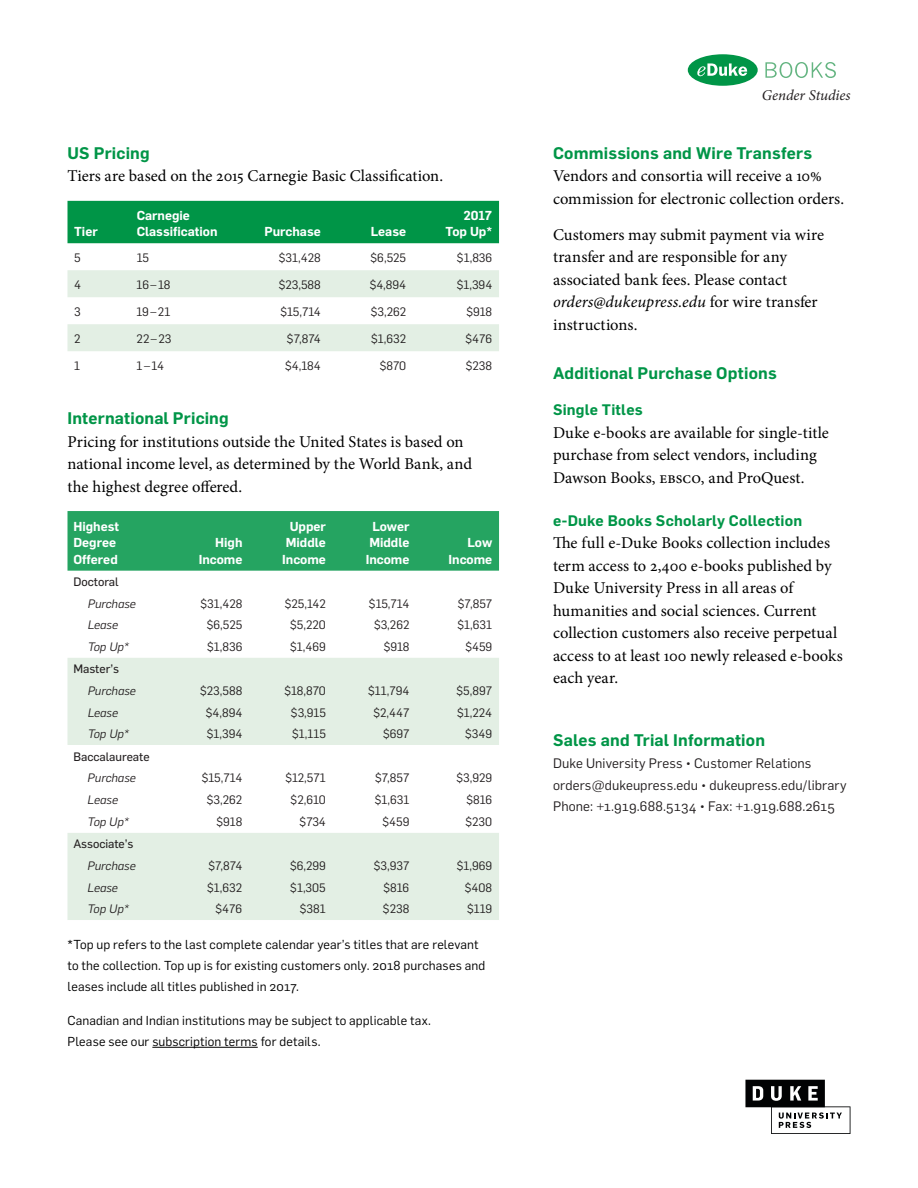
<style>
.page{position:relative;width:918px;height:1188px;background:#fff}
.page>*{position:absolute;margin:0;border:0;box-sizing:border-box;transform-origin:0 0}
.t1{font:16.5px/22.5px "Minion Pro";color:#000}
.t2{font:600 16.5px "Flama";letter-spacing:.01em;color:#009547}
.t3{font:600 15px "Flama";letter-spacing:.02em;color:#009547}
.t4{font:italic 15px "Minion Pro";letter-spacing:-.005em;color:#231f20}
.t5{font:13.5px/21.8px "Flama";letter-spacing:.01em;color:#231f20}
.t6{font:12.75px/21px "Flama";letter-spacing:.01em;color:#000}
.t7{font:600 12.75px/16.5px "Flama";color:#fff;text-align:right}
.t8{font:12px "Flama";color:#231f20}
.t9{font:italic 12px "Flama";color:#231f20}
.t10{font:12px "Flama Basic";color:#231f20}
.s1{font-style:italic}
</style>
<div class="page">
<div style="left:745px;top:1080px;width:80px;height:27px;background:#010203"></div>
<svg style="left:753px;top:1086px;width:10px;height:15px"></svg>
<svg style="left:771px;top:1086px;width:80px;height:48px"></svg>
<div style="left:688px;top:54px;width:70px;height:32px;background:#009547;border-radius:50%"></div>
<svg style="left:697px;top:63px;width:50px;height:13px"></svg>
<svg style="left:765px;top:62px;width:71px;height:16px"></svg>
<div style="left:68px;top:201px;width:431px;height:42px;background:#009547"></div>
<svg style="left:68px;top:270px;width:431px;height:81px"></svg>
<hr style="left:152px;top:1047px;width:106px;height:1px;background:#000">
<div style="left:68px;top:511px;width:431px;height:60px;background:#25a461"></div>
<svg style="left:68px;top:658px;width:431px;height:262px;fill:#e3efe4"></svg>
<p class="t2" style="left:68px;top:141px;width:84px">US Pricing</p>
<p class="t1" style="left:68px;top:165px;width:377px">Tiers are based on the 2015 Carnegie Basic Classification.</p>
<p class="t7" style="left:74px;top:223px;width:25px">Tier</p>
<p class="t7" style="left:137px;top:207px;width:82px;text-align:left">Carnegie<br>Classification</p>
<p class="t7" style="left:265px;top:223px;width:58px">Purchase</p>
<p class="t7" style="left:371px;top:223px;width:37px">Lease</p>
<p class="t7" style="left:446px;top:207px;width:48px">2017<br>Top Up*</p>
<p class="t8" style="left:74px;top:248px;width:8px">5</p>
<p class="t8" style="left:137px;top:248px;width:14px">15</p>
<p class="t8" style="left:279px;top:248px;width:44px">$31,428</p>
<p class="t8" style="left:370px;top:248px;width:37px">$6,525</p>
<p class="t8" style="left:457px;top:248px;width:37px">$1,836</p>
<p class="t8" style="left:74px;top:275px;width:8px">4</p>
<p class="t8" style="left:137px;top:275px;width:35px">16–18</p>
<p class="t8" style="left:278px;top:275px;width:44px">$23,588</p>
<p class="t8" style="left:369px;top:275px;width:38px">$4,894</p>
<p class="t8" style="left:456px;top:275px;width:37px">$1,394</p>
<p class="t8" style="left:74px;top:302px;width:8px">3</p>
<p class="t8" style="left:137px;top:302px;width:35px">19–21</p>
<p class="t8" style="left:280px;top:302px;width:42px">$15,714</p>
<p class="t8" style="left:370px;top:302px;width:37px">$3,262</p>
<p class="t8" style="left:466px;top:302px;width:28px">$918</p>
<p class="t8" style="left:74px;top:329px;width:8px">2</p>
<p class="t8" style="left:137px;top:329px;width:36px">22–23</p>
<p class="t8" style="left:287px;top:329px;width:36px">$7,874</p>
<p class="t8" style="left:371px;top:329px;width:37px">$1,632</p>
<p class="t8" style="left:465px;top:329px;width:28px">$476</p>
<p class="t8" style="left:74px;top:356px;width:7px">1</p>
<p class="t8" style="left:137px;top:356px;width:29px">1–14</p>
<p class="t8" style="left:285px;top:356px;width:37px">$4,184</p>
<p class="t8" style="left:379px;top:356px;width:28px">$870</p>
<p class="t8" style="left:466px;top:356px;width:28px">$238</p>
<p class="t2" style="left:68px;top:406px;width:163px">International Pricing</p>
<p class="t1" style="left:68px;top:430px;width:406px">Pricing for institutions outside the United States is based on national income level, as determined by the World Bank, and the highest degree offered.</p>
<p class="t7" style="left:74px;top:517px;width:47px;text-align:left">Highest<br>Degree<br>Offered</p>
<p class="t7" style="left:282px;top:517px;width:45px;text-align:center">Upper<br>Middle<br>Income</p>
<p class="t7" style="left:366px;top:517px;width:45px;text-align:center">Lower<br>Middle<br>Income</p>
<p class="t7" style="left:199px;top:534px;width:45px">High<br>Income</p>
<p class="t7" style="left:449px;top:534px;width:45px">Low<br>Income</p>
<p class="t10" style="left:74px;top:573px;width:47px">Doctoral</p>
<p class="t9" style="left:88px;top:595px;width:50px">Purchase</p>
<p class="t8" style="left:200px;top:595px;width:44px">$31,428</p>
<p class="t8" style="left:284px;top:595px;width:43px">$25,142</p>
<p class="t8" style="left:369px;top:595px;width:42px">$15,714</p>
<p class="t8" style="left:458px;top:595px;width:36px">$7,857</p>
<p class="t9" style="left:88px;top:616px;width:32px">Lease</p>
<p class="t8" style="left:207px;top:616px;width:37px">$6,525</p>
<p class="t8" style="left:290px;top:616px;width:38px">$5,220</p>
<p class="t8" style="left:374px;top:616px;width:37px">$3,262</p>
<p class="t8" style="left:457px;top:616px;width:36px">$1,631</p>
<p class="t9" style="left:88px;top:638px;width:43px">Top Up*</p>
<p class="t8" style="left:207px;top:638px;width:37px">$1,836</p>
<p class="t8" style="left:290px;top:638px;width:37px">$1,469</p>
<p class="t8" style="left:383px;top:638px;width:28px">$918</p>
<p class="t8" style="left:465px;top:638px;width:29px">$459</p>
<p class="t10" style="left:73px;top:660px;width:47px">Master’s</p>
<p class="t9" style="left:88px;top:682px;width:50px">Purchase</p>
<p class="t8" style="left:200px;top:682px;width:44px">$23,588</p>
<p class="t8" style="left:284px;top:682px;width:43px">$18,870</p>
<p class="t8" style="left:368px;top:682px;width:43px">$11,794</p>
<p class="t8" style="left:456px;top:682px;width:37px">$5,897</p>
<p class="t9" style="left:88px;top:703px;width:32px">Lease</p>
<p class="t8" style="left:206px;top:703px;width:38px">$4,894</p>
<p class="t8" style="left:291px;top:703px;width:37px">$3,915</p>
<p class="t8" style="left:373px;top:703px;width:38px">$2,447</p>
<p class="t8" style="left:457px;top:703px;width:37px">$1,224</p>
<p class="t9" style="left:88px;top:725px;width:43px">Top Up*</p>
<p class="t8" style="left:206px;top:725px;width:37px">$1,394</p>
<p class="t8" style="left:292px;top:725px;width:35px">$1,115</p>
<p class="t8" style="left:383px;top:725px;width:28px">$697</p>
<p class="t8" style="left:465px;top:725px;width:29px">$349</p>
<p class="t10" style="left:73px;top:747px;width:78px">Baccalaureate</p>
<p class="t9" style="left:88px;top:769px;width:50px">Purchase</p>
<p class="t8" style="left:202px;top:769px;width:42px">$15,714</p>
<p class="t8" style="left:285px;top:769px;width:42px">$12,571</p>
<p class="t8" style="left:375px;top:769px;width:36px">$7,857</p>
<p class="t8" style="left:456px;top:769px;width:38px">$3,929</p>
<p class="t9" style="left:88px;top:790px;width:32px">Lease</p>
<p class="t8" style="left:207px;top:791px;width:37px">$3,262</p>
<p class="t8" style="left:290px;top:791px;width:37px">$2,610</p>
<p class="t8" style="left:374px;top:791px;width:36px">$1,631</p>
<p class="t8" style="left:466px;top:791px;width:28px">$816</p>
<p class="t9" style="left:88px;top:813px;width:43px">Top Up*</p>
<p class="t8" style="left:216px;top:813px;width:28px">$918</p>
<p class="t8" style="left:299px;top:813px;width:28px">$734</p>
<p class="t8" style="left:382px;top:813px;width:29px">$459</p>
<p class="t8" style="left:465px;top:813px;width:29px">$230</p>
<p class="t10" style="left:73px;top:835px;width:62px">Associate’s</p>
<p class="t9" style="left:88px;top:857px;width:50px">Purchase</p>
<p class="t8" style="left:208px;top:857px;width:36px">$7,874</p>
<p class="t8" style="left:290px;top:857px;width:38px">$6,299</p>
<p class="t8" style="left:373px;top:857px;width:37px">$3,937</p>
<p class="t8" style="left:456px;top:857px;width:37px">$1,969</p>
<p class="t9" style="left:88px;top:878px;width:32px">Lease</p>
<p class="t8" style="left:207px;top:878px;width:37px">$1,632</p>
<p class="t8" style="left:290px;top:878px;width:37px">$1,305</p>
<p class="t8" style="left:383px;top:878px;width:28px">$816</p>
<p class="t8" style="left:465px;top:878px;width:29px">$408</p>
<p class="t9" style="left:88px;top:900px;width:43px">Top Up*</p>
<p class="t8" style="left:215px;top:900px;width:28px">$476</p>
<p class="t8" style="left:300px;top:900px;width:28px">$381</p>
<p class="t8" style="left:383px;top:900px;width:28px">$238</p>
<p class="t8" style="left:467px;top:900px;width:27px">$119</p>
<p class="t6" style="left:68px;top:933px;width:419px">*Top up refers to the last complete calendar year’s titles that are relevant to the collection. Top up is for existing customers only. 2018 purchases and leases include all titles published in 2017.</p>
<p class="t6" style="left:68px;top:1009px;width:365px">Canadian and Indian institutions may be subject to applicable tax.<br>Please see our subscription terms for details.</p>
<p class="t4" style="left:762px;top:85px;width:90px">Gender Studies</p>
<p class="t2" style="left:553px;top:141px;width:261px">Commissions and Wire Transfers</p>
<p class="t1" style="left:553px;top:165px;width:293px">Vendors and consortia will receive a 10% commission for electronic collection orders.</p>
<p class="t1" style="left:553px;top:223px;width:273px">Customers may submit payment via wire transfer and are responsible for any associated bank fees. Please contact <span class="s1">orders@dukeupress.edu</span> for wire transfer instructions.</p>
<p class="t2" style="left:553px;top:361px;width:225px">Additional Purchase Options</p>
<p class="t3" style="left:553px;top:399px;width:91px">Single Titles</p>
<p class="t1" style="left:553px;top:421px;width:277px">Duke e-books are available for single-title purchase from select vendors, including<br>Dawson Books, ebsco, and ProQuest.</p>
<p class="t3" style="left:553px;top:509px;width:251px">e-Duke Books Scholarly Collection</p>
<p class="t1" style="left:553px;top:532px;width:291px">The full e-Duke Books collection includes term access to 2,400 e-books published by Duke University Press in all areas of humanities and social sciences. Current collection customers also receive perpetual access to at least 100 newly released e-books each year.</p>
<p class="t2" style="left:553px;top:728px;width:213px">Sales and Trial Information</p>
<p class="t5" style="left:553px;top:751px;width:295px">Duke University Press • Customer Relations orders@dukeupress.edu • dukeupress.edu/library<br>Phone: +1.919.688.5134 • Fax: +1.919.688.2615</p>
</div>
